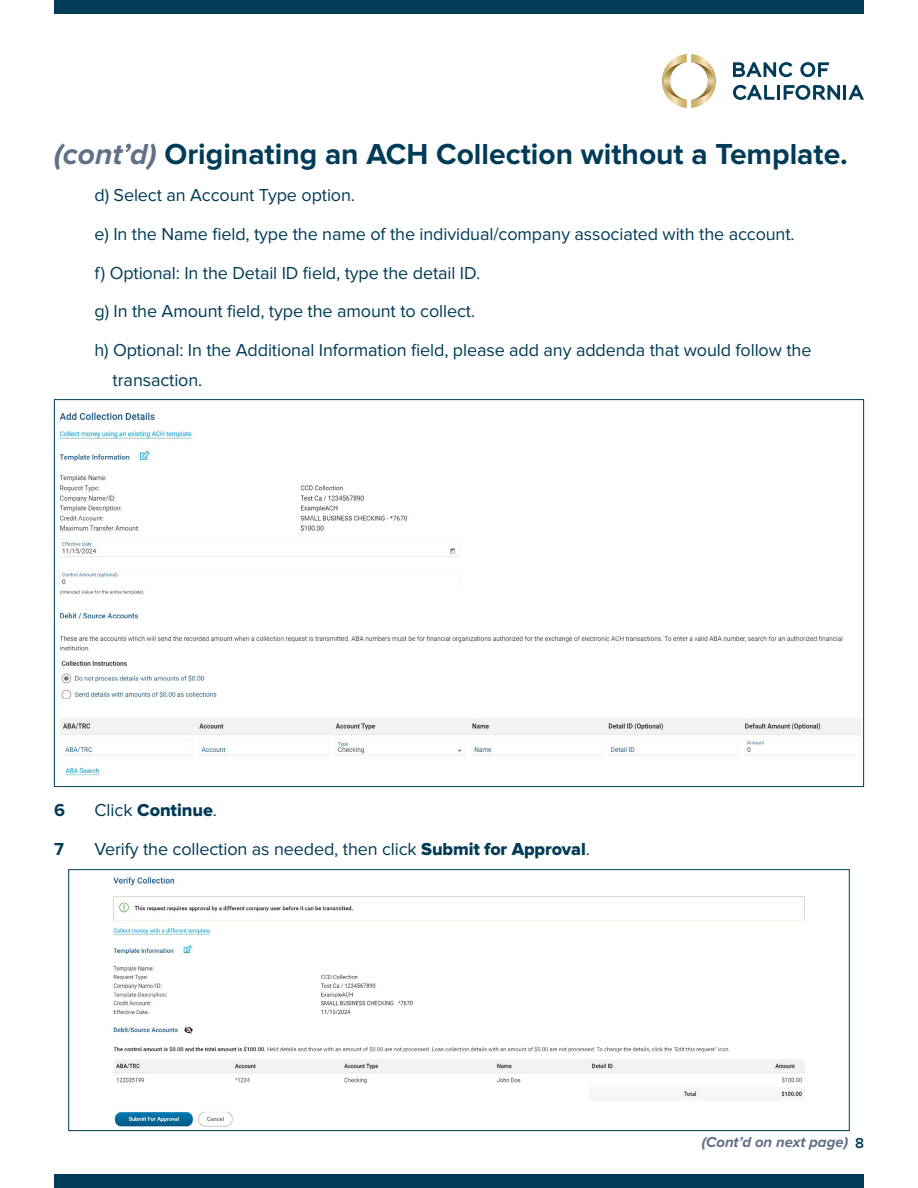
<style>
.page{position:relative;width:918px;height:1188px;background:#fff}
.page>*{position:absolute;margin:0;border:0;box-sizing:border-box;transform-origin:0 0}
.t1{font:700 30px "Proxima Nova";color:#003c57}
.t2{font:18px/30px "Proxima Nova";letter-spacing:-.005em;color:#003c57}
.t3{font:18px "Proxima Nova Extrabld";letter-spacing:-.005em;color:#003c57}
.t4{font:700 18px "Proxima Nova";color:#003c57}
.t5{font:italic 700 15px "Proxima Nova";letter-spacing:-.005em;color:#607086}
.t6{font:600 15px "Proxima Nova";color:#003c57}
.s1{font-style:italic;color:#607086}
.s2{font-family:"Proxima Nova"}
.s3{font-family:"Proxima Nova Extrabld"}
</style>
<div class="page">
<div style="left:54px;top:0;width:810px;height:14px;background:#003c57"></div>
<div style="left:54px;top:1174px;width:810px;height:14px;background:#003c57"></div>
<svg style="left:662px;top:54px;width:54px;height:54px"></svg>
<svg style="left:733px;top:62px;width:131px;height:38px"></svg>
<img style="left:59px;top:408px;width:803px;height:368px">
<img style="left:113px;top:877px;width:692px;height:250px">
<div style="left:68px;top:869px;width:782px;height:262px;border:1px solid #003c57"></div>
<p class="t1" style="left:54px;top:140px;width:795px"><span class="s1">(cont’d)</span> Originating an ACH Collection without a Template.</p>
<p class="t2" style="left:94px;top:181px;width:262px">d) Select an Account Type option.</p>
<p class="t2" style="left:94px;top:220px;width:702px">e) In the Name field, type the name of the individual/company associated with the account.</p>
<p class="t2" style="left:94px;top:258px;width:387px">f) Optional: In the Detail ID field, type the detail ID.</p>
<p class="t2" style="left:94px;top:297px;width:382px">g) In the Amount field, type the amount to collect.</p>
<p class="t2" style="left:113px;top:336px;width:700px;text-indent:-18px">h) Optional: In the Additional Information field, please add any addenda that would follow the transaction.</p>
<p class="t4" style="left:54px;top:802px;width:12px">6</p>
<p class="t3" style="left:94px;top:802px;width:124px"><span class="s2">Click</span> Continue<span class="s2">.</span></p>
<p class="t4" style="left:54px;top:841px;width:11px">7</p>
<p class="t2" style="left:94px;top:835px;width:497px">Verify the collection as needed, then click <span class="s3">Submit for Approval</span>.</p>
<p class="t5" style="left:702px;top:1135px;width:148px">(Cont’d on next page)</p>
<p class="t6" style="left:855px;top:1136px;width:10px">8</p>
</div>
